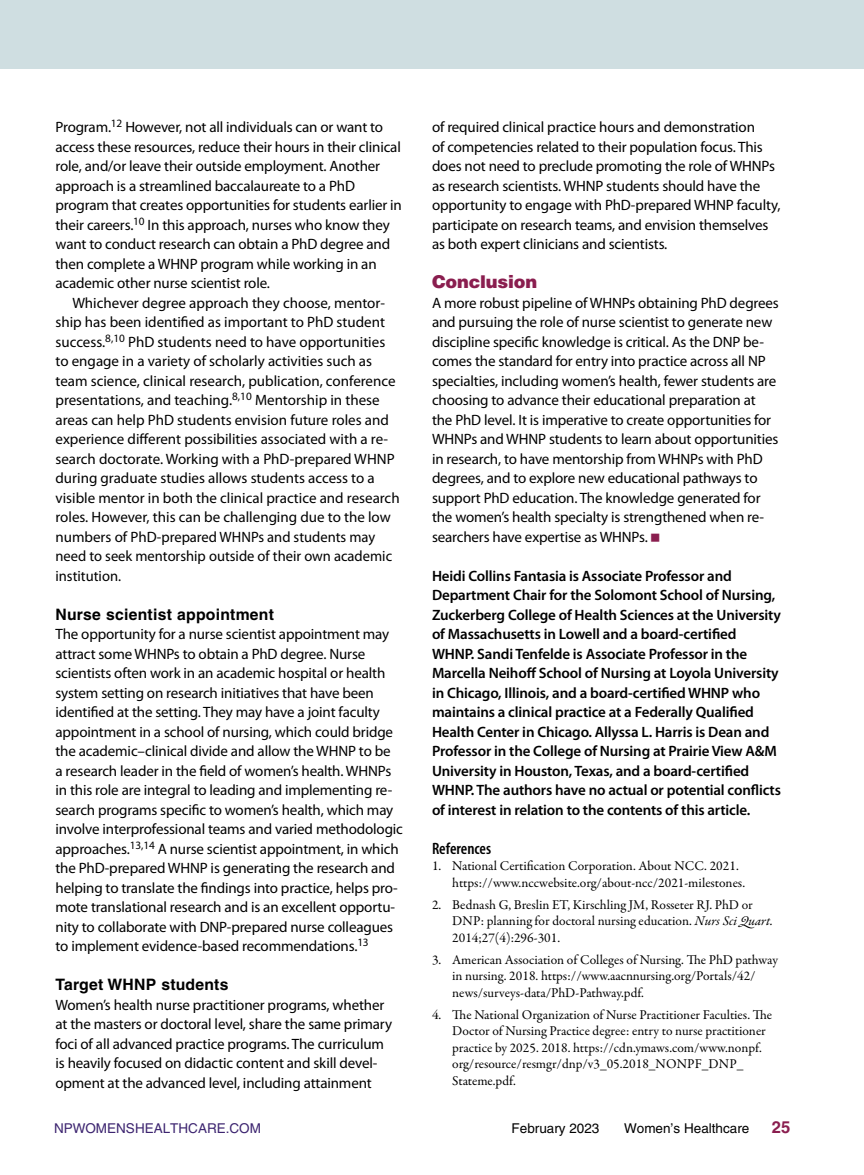
<style>
.page{position:relative;width:864px;height:1175px;background:#fff}
.page>*{position:absolute;margin:0;border:0;box-sizing:border-box;transform-origin:0 0}
.t1{font:900 17.7px "Helvetica LT Std";letter-spacing:-.01em;color:#8a1e4f}
.t2{font:700 16.65px "Helvetica LT Std";color:#8a1e4f}
.t3{font:600 condensed 16.5px "Myriad Pro";color:#000}
.t4{font:700 15.75px "Helvetica LT Std";letter-spacing:.015em;color:#000}
.t5{font:15px/19.5px "Myriad Pro";letter-spacing:-.01em;color:#000}
.t6{font:600 15px/19.5px "Myriad Pro";letter-spacing:-.01em;color:#000}
.t7{font:13.5px/16.5px "Garamond Premr Pro";color:#000}
.t8{font:13.5px "Helvetica LT Std";color:#000}
.t9{font:13.5px "Helvetica LT Std";color:#3d2570}
.t10{font:13.5px "Helvetica LT Std";color:#3d2570}
.s1{font-style:italic}
.s2{font-style:inherit}
</style>
<div class="page">
<div style="left:0;top:0;width:864px;height:69px;background:#cfdee1"></div>
<p class="t5" style="left:56px;top:118px;width:348px">Program.<sup>12</sup> However, not all individuals can or want to access these resources, reduce their hours in their clinical role, and/or leave their outside employment. Another approach is a streamlined baccalaureate to a PhD program that creates opportunities for students earlier in their careers.<sup>10</sup> In this approach, nurses who know they want to conduct research can obtain a PhD degree and then complete a WHNP program while working in an academic other nurse scientist role.</p>
<p class="t5" style="left:56px;top:293px;width:346px;text-indent:17px">Whichever degree approach they choose, mentor&shy;ship has been identified as important to PhD student success.<sup>8,10</sup> PhD students need to have opportunities to engage in a variety of scholarly activities such as team science, clinical research, publication, conference presentations, and teaching.<sup>8,10</sup> Mentorship in these areas can help PhD students envision future roles and experience different possibilities associated with a re&shy;search doctorate. Working with a PhD-prepared WHNP during graduate studies allows students access to a visible mentor in both the clinical practice and research roles. However, this can be challenging due to the low numbers of PhD-prepared WHNPs and students may need to seek mentorship outside of their own academic institution.</p>
<p class="t4" style="left:56px;top:604px;width:220px">Nurse scientist appointment</p>
<p class="t5" style="left:55px;top:625px;width:349px">The opportunity for a nurse scientist appointment may attract some WHNPs to obtain a PhD degree. Nurse scientists often work in an academic hospital or health system setting on research initiatives that have been identified at the setting. They may have a joint faculty appointment in a school of nursing, which could bridge the academic–clinical divide and allow the WHNP to be<br>a research leader in the field of women’s health. WHNPs in this role are integral to leading and implementing re&shy;search programs specific to women’s health, which may involve interprofessional teams and varied methodologic approaches.<sup>13,14</sup> A nurse scientist appointment, in which the PhD-prepared WHNP is generating the research and helping to translate the findings into practice, helps pro&shy;mote translational research and is an excellent opportu&shy;nity to collaborate with DNP-prepared nurse colleagues to implement evidence-based recommendations.<sup>13</sup></p>
<p class="t4" style="left:56px;top:975px;width:175px">Target WHNP students</p>
<p class="t5" style="left:56px;top:995px;width:338px">Women’s health nurse practitioner programs, whether at the masters or doctoral level, share the same primary foci of all advanced practice programs. The curriculum is heavily focused on didactic content and skill devel&shy;opment at the advanced level, including attainment</p>
<p class="t5" style="left:432px;top:118px;width:350px">of required clinical practice hours and demonstration<br>of competencies related to their population focus. This does not need to preclude promoting the role of WHNPs as research scientists. WHNP students should have the opportunity to engage with PhD-prepared WHNP faculty, participate on research teams, and envision themselves as both expert clinicians and scientists.</p>
<p class="t1" style="left:432px;top:270px;width:107px">Conclusion</p>
<p class="t5" style="left:432px;top:293px;width:348px">A more robust pipeline of WHNPs obtaining PhD degrees and pursuing the role of nurse scientist to generate new discipline specific knowledge is critical. As the DNP be&shy;comes the standard for entry into practice across all NP specialties, including women’s health, fewer students are choosing to advance their educational preparation at the PhD level. It is imperative to create opportunities for WHNPs and WHNP students to learn about opportunities in research, to have mentorship from WHNPs with PhD degrees, and to explore new educational pathways to support PhD education. The knowledge generated for the women’s health specialty is strengthened when re&shy;searchers have expertise as WHNPs.</p>
<p class="t6" style="left:432px;top:566px;width:351px">Heidi Collins Fantasia is Associate Professor and Department Chair for the Solomont School of Nursing, Zuckerberg College of Health Sciences at the University of Massachusetts in Lowell and a board-certified WHNP. Sandi Tenfelde is Associate Professor in the Marcella Neihoff School of Nursing at Loyola University in Chicago, Illinois, and a board-certified WHNP who maintains a clinical practice at a Federally Qualified Health Center in Chicago. Allyssa L. Harris is Dean and Professor in the College of Nursing at Prairie View A&amp;M University in Houston, Texas, and a board-certified WHNP. The authors have no actual or potential conflicts of interest in relation to the contents of this article.</p>
<p class="t3" style="left:432px;top:839px;width:61px">References</p>
<p class="t7" style="left:452px;top:858px;width:294px;text-indent:-20px">1. National Certification Corporation. About NCC. 2021. https://www.nccwebsite.org/about-ncc/2021-milestones.</p>
<p class="t7" style="left:452px;top:896px;width:322px;text-indent:-20px">2. Bednash G, Breslin ET, Kirschling JM, Rosseter RJ. PhD or<br>DNP: planning for doctoral nursing education. <span class="s1">Nurs Sci Quart.<br></span>2014;27(4):296-301.</p>
<p class="t7" style="left:452px;top:951px;width:327px;text-indent:-20px">3. American Association of Colleges of Nursing. The PhD pathway in nursing. 2018. https://www.aacnnursing.org/Portals/42/ news/surveys-data/PhD-Pathway.pdf.</p>
<p class="t7" style="left:452px;top:1006px;width:322px;text-indent:-20px">4. The National Organization of Nurse Practitioner Faculties. The Doctor of Nursing Practice degree: entry to nurse practitioner practice by 2025. 2018. https://cdn.ymaws.com/www.nonpf. org/resource/resmgr/dnp/v3_05.2018_NONPF_DNP_ Stateme.pdf.</p>
<p class="t9" style="left:54px;top:1120px;width:42px"><span class="s2">NP</span>WOMENSHEALTHCARE</p>
<p class="t10" style="left:226px;top:1120px;width:37px">.COM</p>
<p class="t8" style="left:512px;top:1120px;width:89px">February 2023</p>
<p class="t8" style="left:624px;top:1120px;width:127px">Women’s Healthcare</p>
<p class="t2" style="left:772px;top:1116px;width:20px">25</p>
</div>
